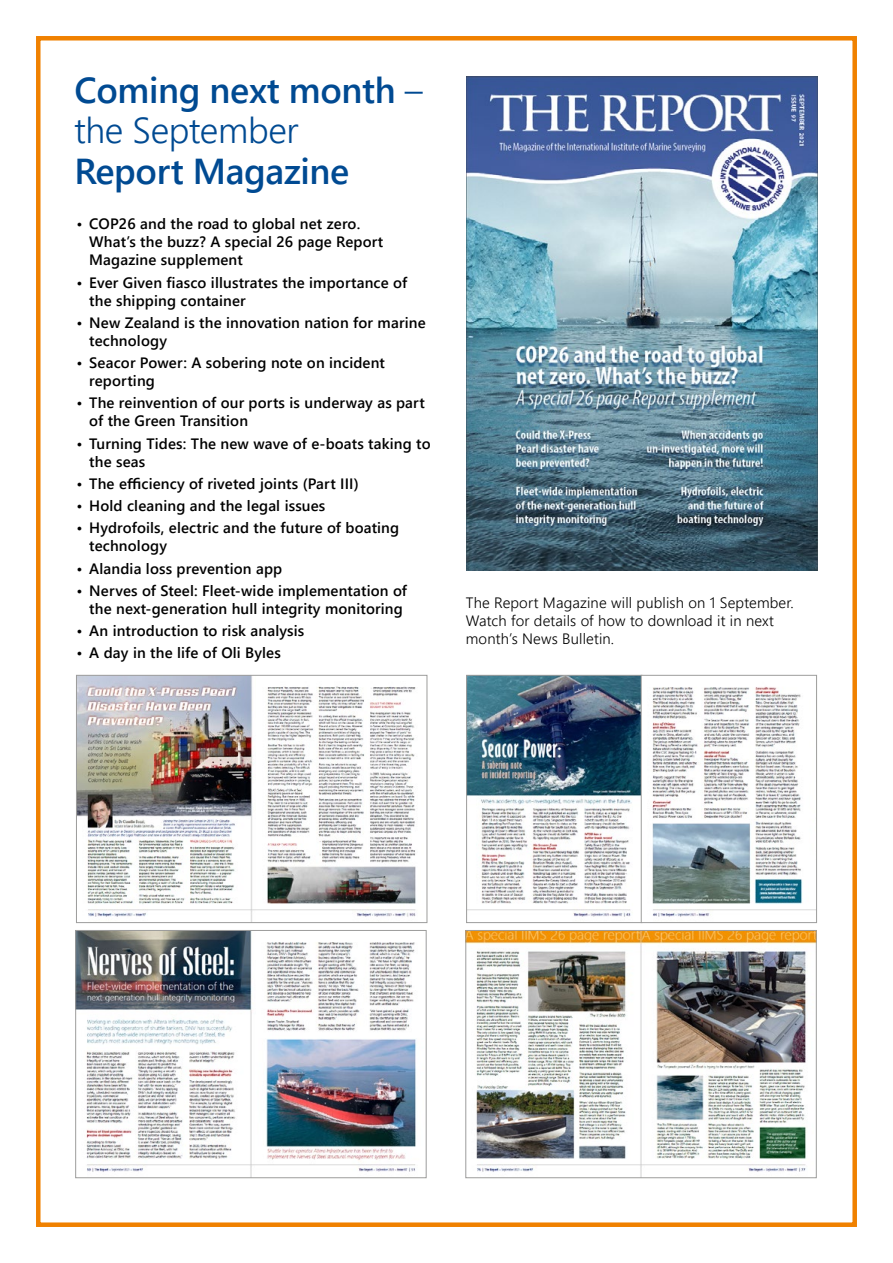
<style>
.page{position:relative;width:893px;height:1263px;background:#fff}
.page>*{position:absolute;margin:0;border:0;box-sizing:border-box;transform-origin:0 0}
.t1{font:600 36px/40.5px "Segoe UI";letter-spacing:-.01em;color:#004a92}
.t2{font:600 15px/18px "Segoe UI";letter-spacing:.01em;color:#000}
.t3{font:300 15px/18px "Segoe UI";letter-spacing:.01em;color:#000}
.s1{font-weight:300}
</style>
<div class="page">
<div style="left:36px;top:36px;width:821px;height:1191px;border:4px solid #f08100"></div>
<img style="left:467px;top:77px;width:350px;height:493px">
<img style="left:468px;top:932px;width:346px;height:244px">
<div style="left:466px;top:930px;width:350px;height:248px;border:1px solid #9d9d9c"></div>
<img style="left:77px;top:932px;width:339px;height:244px">
<div style="left:75px;top:930px;width:351px;height:248px;border:1px solid #9d9d9c"></div>
<img style="left:468px;top:677px;width:347px;height:240px">
<div style="left:466px;top:675px;width:176px;height:248px;border:1px solid #9d9d9c"></div>
<img style="left:78px;top:677px;width:338px;height:244px">
<div style="left:76px;top:675px;width:351px;height:248px;border:1px solid #9d9d9c"></div>
<div style="left:641px;top:675px;width:176px;height:248px;border:1px solid #9d9d9c"></div>
<h1 class="t1" style="left:74px;top:67px;width:350px">Coming next month <span class="s1">– the September</span></h1>
<h1 class="t1" style="left:74px;top:148px;width:276px">Report Magazine</h1>
<p class="t2" style="left:89px;top:214px;width:296px;text-indent:-13px">• COP26 and the road to global net zero.<br>What’s the buzz? A special 26 page Report<br>Magazine supplement</p>
<p class="t2" style="left:89px;top:272px;width:319px;text-indent:-13px">• Ever Given fiasco illustrates the importance of the shipping container</p>
<p class="t2" style="left:89px;top:312px;width:338px;text-indent:-13px">• New Zealand is the innovation nation for marine technology</p>
<p class="t2" style="left:89px;top:352px;width:297px;text-indent:-13px">• Seacor Power: A sobering note on incident reporting</p>
<p class="t2" style="left:89px;top:393px;width:337px;text-indent:-13px">• The reinvention of our ports is underway as part of the Green Transition</p>
<p class="t2" style="left:89px;top:433px;width:343px;text-indent:-13px">• Turning Tides: The new wave of e-boats taking to the seas</p>
<p class="t2" style="left:77px;top:473px;width:284px">• The efficiency of riveted joints (Part III)</p>
<p class="t2" style="left:77px;top:495px;width:250px">• Hold cleaning and the legal issues</p>
<p class="t2" style="left:89px;top:518px;width:311px;text-indent:-13px">• Hydrofoils, electric and the future of boating technology</p>
<p class="t2" style="left:77px;top:558px;width:207px">• Alandia loss prevention app</p>
<p class="t2" style="left:77px;top:580px;width:332px;text-align:center">• Nerves of Steel: Fleet-wide implementation of the next-generation hull integrity monitoring</p>
<p class="t2" style="left:77px;top:620px;width:229px">• An introduction to risk analysis</p>
<p class="t2" style="left:77px;top:643px;width:206px">• A day in the life of Oli Byles</p>
<p class="t3" style="left:466px;top:593px;width:329px">The Report Magazine will publish on 1 September.<br>Watch for details of how to download it in next month’s News Bulletin.</p>
</div>
